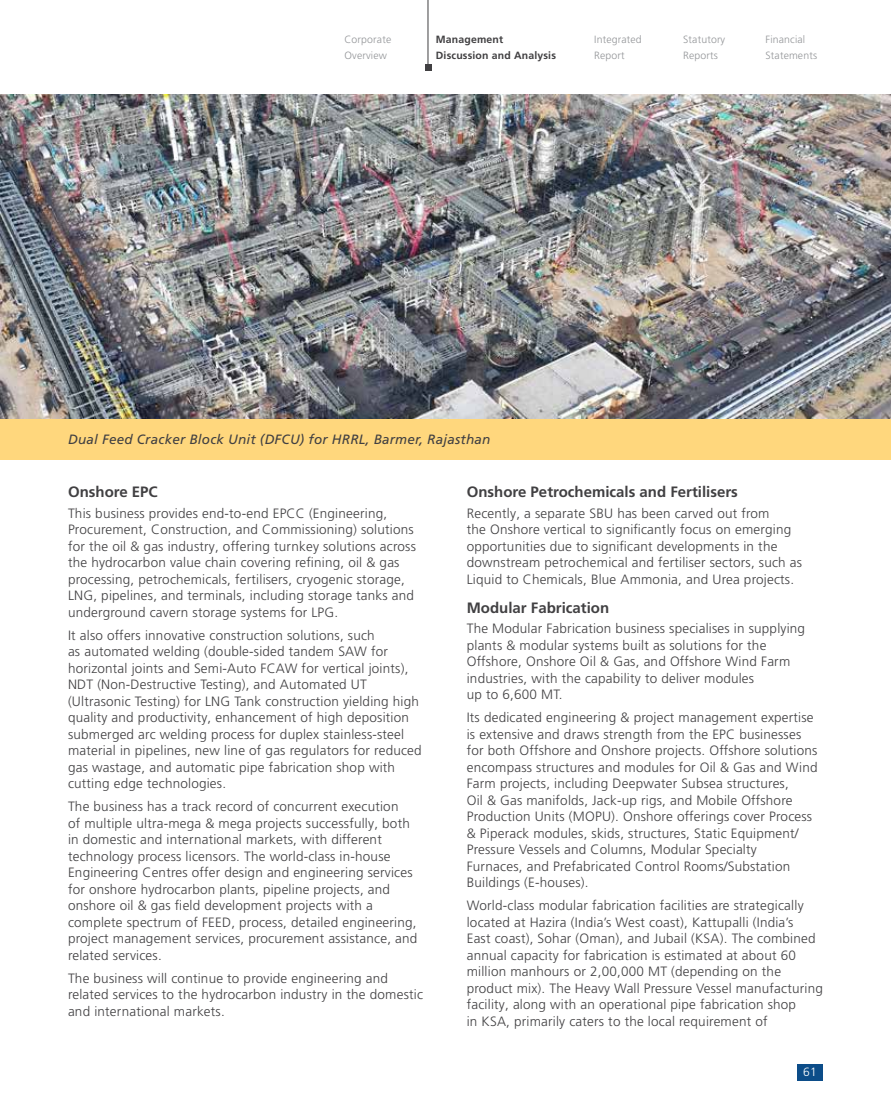
<style>
.page{position:relative;width:891px;height:1107px;background:#fff}
.page>*{position:absolute;margin:0;border:0;box-sizing:border-box;transform-origin:0 0}
.t1{font:700 15px "Frutiger LT Pro";color:#414042}
.t2{font:300 13.5px/16.5px "Frutiger LT Pro";letter-spacing:.015em;color:#414042}
.t3{font:italic 13.5px "Frutiger LT Pro";letter-spacing:.015em;color:#414042}
.t4{font:300 12px "Frutiger LT Pro";color:#fff}
.t5{font:300 10.5px/16.5px "Frutiger LT Pro";letter-spacing:.015em;color:#939598}
.t6{font:700 10.5px/16.5px "Frutiger LT Pro";letter-spacing:.015em;color:#414042}
</style>
<div class="page">
<div style="left:0;top:419px;width:891px;height:41px;background:#ffd77d"></div>
<hr style="left:428px;top:0;width:1px;height:64px;background:#414042">
<svg style="left:425px;top:64px;width:6px;height:6px"></svg>
<div style="left:797px;top:1064px;width:26px;height:16px;background:#0c4d89"></div>
<img style="left:0;top:94px;width:891px;height:325px">
<p class="t6" style="left:436px;top:31px;width:122px">Management<br>Discussion and Analysis</p>
<p class="t5" style="left:766px;top:31px;width:53px">Financial<br>Statements</p>
<p class="t5" style="left:594px;top:31px;width:49px">Integrated<br>Report</p>
<p class="t5" style="left:344px;top:31px;width:48px">Corporate<br>Overview</p>
<p class="t5" style="left:683px;top:31px;width:44px">Statutory<br>Reports</p>
<p class="t3" style="left:68px;top:431px;width:424px">Dual Feed Cracker Block Unit (DFCU) for HRRL, Barmer, Rajasthan</p>
<p class="t1" style="left:68px;top:483px;width:91px">Onshore EPC</p>
<p class="t2" style="left:68px;top:505px;width:349px">This business provides end-to-end EPCC (Engineering, Procurement, Construction, and Commissioning) solutions for the oil &amp; gas industry, offering turnkey solutions across the hydrocarbon value chain covering refining, oil &amp; gas processing, petrochemicals, fertilisers, cryogenic storage, LNG, pipelines, and terminals, including storage tanks and underground cavern storage systems for LPG.</p>
<p class="t2" style="left:68px;top:627px;width:355px">It also offers innovative construction solutions, such<br>as automated welding (double-sided tandem SAW for horizontal joints and Semi-Auto FCAW for vertical joints), NDT (Non-Destructive Testing), and Automated UT (Ultrasonic Testing) for LNG Tank construction yielding high quality and productivity, enhancement of high deposition submerged arc welding process for duplex stainless-steel material in pipelines, new line of gas regulators for reduced gas wastage, and automatic pipe fabrication shop with cutting edge technologies.</p>
<p class="t2" style="left:68px;top:798px;width:351px">The business has a track record of concurrent execution<br>of multiple ultra-mega &amp; mega projects successfully, both in domestic and international markets, with different technology process licensors. The world-class in-house Engineering Centres offer design and engineering services for onshore hydrocarbon plants, pipeline projects, and onshore oil &amp; gas field development projects with a complete spectrum of FEED, process, detailed engineering, project management services, procurement assistance, and related services.</p>
<p class="t2" style="left:68px;top:970px;width:356px">The business will continue to provide engineering and related services to the hydrocarbon industry in the domestic and international markets.</p>
<p class="t1" style="left:467px;top:483px;width:273px">Onshore Petrochemicals and Fertilisers</p>
<p class="t2" style="left:467px;top:505px;width:337px">Recently, a separate SBU has been carved out from<br>the Onshore vertical to significantly focus on emerging opportunities due to significant developments in the downstream petrochemical and fertiliser sectors, such as Liquid to Chemicals, Blue Ammonia, and Urea projects.</p>
<p class="t1" style="left:467px;top:599px;width:144px">Modular Fabrication</p>
<p class="t2" style="left:467px;top:621px;width:340px">The Modular Fabrication business specialises in supplying plants &amp; modular systems built as solutions for the Offshore, Onshore Oil &amp; Gas, and Offshore Wind Farm industries, with the capability to deliver modules<br>up to 6,600 MT.</p>
<p class="t2" style="left:467px;top:709px;width:352px">Its dedicated engineering &amp; project management expertise is extensive and draws strength from the EPC businesses for both Offshore and Onshore projects. Offshore solutions encompass structures and modules for Oil &amp; Gas and Wind Farm projects, including Deepwater Subsea structures,<br>Oil &amp; Gas manifolds, Jack-up rigs, and Mobile Offshore Production Units (MOPU). Onshore offerings cover Process &amp; Piperack modules, skids, structures, Static Equipment/ Pressure Vessels and Columns, Modular Specialty<br>Furnaces, and Prefabricated Control Rooms/Substation Buildings (E-houses).</p>
<p class="t2" style="left:467px;top:897px;width:358px">World-class modular fabrication facilities are strategically located at Hazira (India’s West coast), Kattupalli (India’s<br>East coast), Sohar (Oman), and Jubail (KSA). The combined annual capacity for fabrication is estimated at about 60 million manhours or 2,00,000 MT (depending on the product mix). The Heavy Wall Pressure Vessel manufacturing facility, along with an operational pipe fabrication shop<br>in KSA, primarily caters to the local requirement of</p>
<p class="t4" style="left:803px;top:1065px;width:15px">61</p>
</div>
